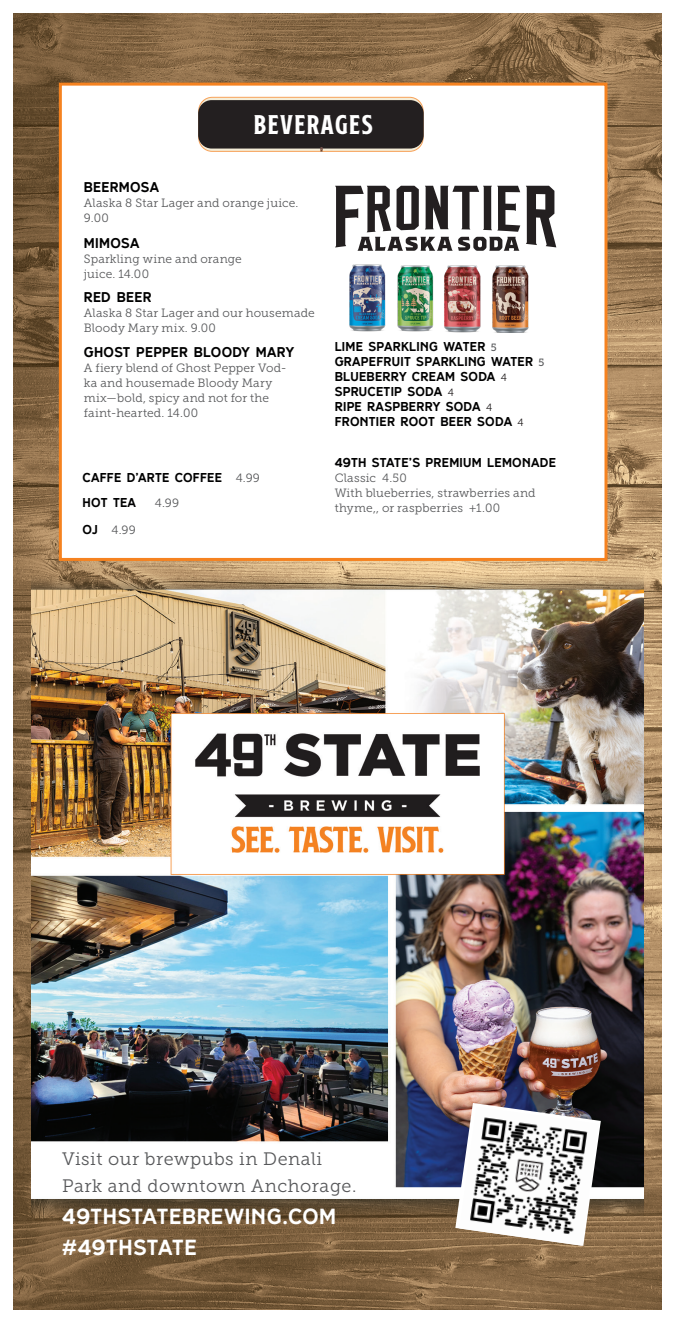
<style>
.page{position:relative;width:675px;height:1323px;background:#fff}
.page>*{position:absolute;margin:0;border:0;box-sizing:border-box;transform-origin:0 0}
.t1{font:31.5px "SS Nickson One";letter-spacing:.07em;color:#fff}
.t2{font:25.5px "SS Nickson Two";letter-spacing:.03em;color:#fff}
.t3{font:18px/27px "Museo Slab 300";letter-spacing:.03em;color:#57585a}
.t4{font:16.5px "SS Nickson Two";letter-spacing:.02em;color:#000001}
.t5{font:15px/15px "SS Nickson Two";letter-spacing:.02em;color:#000001}
.t6{font:12px/15px "Museo Slab 300";letter-spacing:.015em;color:#57585a}
.s1{font-family:"Museo Slab 300";font-size:12px;color:#57585a}
.s2{font-family:"SS Nickson Two";font-size:15px;color:#000001}
.s3{font-family:"Museo Slab 500";font-size:10.5px;color:#57585a}
.s4{font-family:"Museo Slab 300";font-size:10.5px;color:#231f20}
</style>
<div class="page">
<img style="left:14px;top:14px;width:648px;height:1296px">
<img style="left:32px;top:83px;width:612px;height:1163px">
<div style="left:60px;top:84px;width:546px;height:475px;background:#fff"></div>
<svg style="left:526px;top:186px;width:30px;height:61px"></svg>
<svg style="left:335px;top:186px;width:185px;height:65px"></svg>
<div style="left:59px;top:83px;width:549px;height:478px;border:3px solid #f58220"></div>
<svg style="left:199px;top:97px;width:224px;height:54px"></svg>
<div style="left:198px;top:97px;width:225px;height:55px;border:1px solid #f58220;border-radius:13px"></div>
<div style="left:198px;top:100px;width:226px;height:49px;background:#231f20;border-radius:13px"></div>
<svg style="left:455px;top:1103px;width:146px;height:143px"></svg>
<img style="left:459px;top:1107px;width:140px;height:139px">
<img style="left:492px;top:265px;width:37px;height:68px">
<img style="left:349px;top:264px;width:37px;height:68px">
<img style="left:444px;top:265px;width:37px;height:68px">
<svg style="left:320px;top:147px;width:3px;height:5px"></svg>
<img style="left:397px;top:265px;width:37px;height:67px">
<p class="t1" style="left:254px;top:101px;width:120px">BEVERAGES</p>
<p class="t4" style="left:84px;top:174px;width:77px">BEERMOSA</p>
<p class="t6" style="left:84px;top:196px;width:216px">Alaska 8 Star Lager and orange juice.<br>9.00</p>
<p class="t4" style="left:84px;top:229px;width:57px">MIMOSA</p>
<p class="t6" style="left:84px;top:251px;width:160px">Sparkling wine and orange</p>
<p class="t6" style="left:84px;top:266px;width:67px">juice. 14.00</p>
<p class="t4" style="left:84px;top:283px;width:69px">RED BEER</p>
<p class="t6" style="left:84px;top:305px;width:232px">Alaska 8 Star Lager and our housemade<br>Bloody Mary mix. 9.00</p>
<p class="t4" style="left:84px;top:339px;width:212px">GHOST PEPPER BLOODY MARY</p>
<p class="t6" style="left:84px;top:361px;width:204px">A fiery blend of Ghost Pepper Vod&shy;ka and housemade Bloody Mary mix—bold, spicy and not for the faint-hearted. 14.00</p>
<p class="t5" style="left:83px;top:468px;width:179px">CAFFE D’ARTE COFFEE <span class="s1">4.99</span></p>
<p class="t5" style="left:83px;top:494px;width:55px">HOT TEA</p>
<p class="t6" style="left:155px;top:496px;width:26px">4.99</p>
<p class="t6" style="left:83px;top:523px;width:55px"><span class="s2">OJ</span> 4.99</p>
<p class="t5" style="left:335px;top:337px;width:211px">LIME SPARKLING WATER <span class="s3">5<br></span>GRAPEFRUIT SPARKLING WATER <span class="s3">5<br></span>BLUEBERRY CREAM SODA <span class="s4">4<br></span>SPRUCETIP SODA <span class="s4">4<br></span>RIPE RASPBERRY SODA <span class="s4">4<br></span>FRONTIER ROOT BEER SODA <span class="s4">4</span></p>
<p class="t5" style="left:335px;top:453px;width:223px">49TH STATE’S PREMIUM LEMONADE</p>
<p class="t6" style="left:335px;top:470px;width:74px">Classic 4.50</p>
<p class="t6" style="left:335px;top:485px;width:203px">With blueberries, strawberries and thyme,, or raspberries +1.00</p>
<p class="t3" style="left:62px;top:1146px;width:296px">Visit our brewpubs in Denali<br>Park and downtown Anchorage.</p>
<p class="t2" style="left:62px;top:1196px;width:276px">49THSTATEBREWING.COM</p>
<p class="t2" style="left:62px;top:1227px;width:136px">#49THSTATE</p>
</div>
